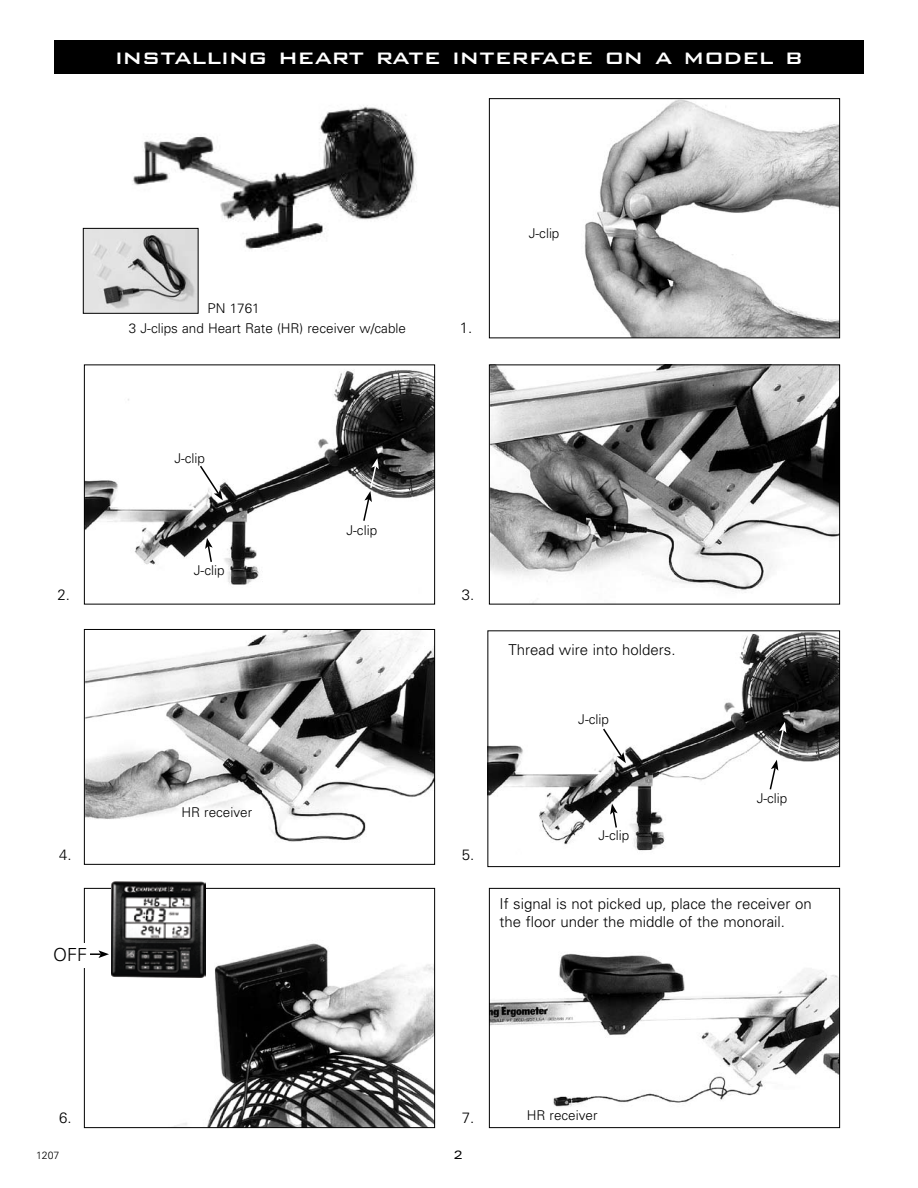
<style>
.page{position:relative;width:918px;height:1188px;background:#fff}
.page>*{position:absolute;margin:0;border:0;box-sizing:border-box;transform-origin:0 0}
.t1{font:500 27px "Bank Gothic BT";color:#fff}
.t2{font:300 18px "Univers";color:#000}
.t3{font:300 15px/18px "Univers";color:#000}
.t4{font:300 13.5px/19.5px "Univers";color:#000}
.t5{font:expanded 12px "Univers";color:#000}
.t6{font:300 10.5px "Univers";color:#000}
</style>
<div class="page">
<img style="left:124px;top:105px;width:293px;height:145px">
<img style="left:584px;top:100px;width:254px;height:236px">
<div style="left:489px;top:98px;width:351px;height:240px;border:1px solid #000"></div>
<img style="left:491px;top:367px;width:347px;height:236px">
<div style="left:489px;top:365px;width:351px;height:240px;border:1px solid #000"></div>
<img style="left:86px;top:370px;width:347px;height:215px">
<div style="left:84px;top:364px;width:351px;height:241px;border:1px solid #000"></div>
<img style="left:86px;top:631px;width:347px;height:211px">
<div style="left:84px;top:629px;width:351px;height:236px;border:1px solid #000"></div>
<img style="left:489px;top:632px;width:349px;height:219px">
<div style="left:487px;top:630px;width:353px;height:237px;border:1px solid #000"></div>
<img style="left:176px;top:943px;width:257px;height:183px">
<div style="left:84px;top:888px;width:351px;height:240px;border:1px solid #000"></div>
<img style="left:491px;top:953px;width:347px;height:154px">
<div style="left:489px;top:888px;width:351px;height:240px;border:1px solid #000"></div>
<div style="left:54px;top:40px;width:810px;height:34px;background:#000"></div>
<svg style="left:198px;top:464px;width:25px;height:36px"></svg>
<svg style="left:205px;top:538px;width:8px;height:26px"></svg>
<div style="left:507px;top:642px;width:178px;height:20px;background:#fff"></div>
<img style="left:111px;top:881px;width:95px;height:96px">
<div style="left:52px;top:944px;width:41px;height:24px;background:#fff"></div>
<svg style="left:90px;top:950px;width:19px;height:8px"></svg>
<svg style="left:362px;top:458px;width:17px;height:65px"></svg>
<svg style="left:602px;top:727px;width:24px;height:36px"></svg>
<svg style="left:610px;top:804px;width:8px;height:25px"></svg>
<svg style="left:777px;top:722px;width:9px;height:31px"></svg>
<svg style="left:769px;top:760px;width:9px;height:31px"></svg>
<img style="left:85px;top:230px;width:112px;height:82px">
<div style="left:83px;top:228px;width:116px;height:86px;border:1px solid #000"></div>
<h1 class="t1" style="left:115px;top:43px;width:689px">installing heart rate interface on a model b</h1>
<p class="t3" style="left:57px;top:585px;width:14px">2.</p>
<p class="t4" style="left:129px;top:299px;width:279px;text-indent:79px">PN 1761<br>3 J-clips and Heart Rate (HR) receiver w/cable</p>
<p class="t4" style="left:174px;top:449px;width:32px">J-clip</p>
<p class="t4" style="left:194px;top:560px;width:32px">J-clip</p>
<p class="t4" style="left:346px;top:521px;width:32px">J-clip</p>
<p class="t3" style="left:59px;top:846px;width:14px">4.</p>
<p class="t2" style="left:53px;top:944px;width:36px">OFF</p>
<p class="t4" style="left:181px;top:802px;width:72px">HR receiver</p>
<p class="t3" style="left:460px;top:319px;width:14px">1.</p>
<p class="t4" style="left:529px;top:223px;width:32px">J-clip</p>
<p class="t3" style="left:462px;top:585px;width:14px">3.</p>
<p class="t3" style="left:462px;top:846px;width:14px">5.</p>
<p class="t3" style="left:509px;top:641px;width:169px">Thread wire into holders.</p>
<p class="t4" style="left:578px;top:709px;width:32px">J-clip</p>
<p class="t4" style="left:599px;top:825px;width:32px">J-clip</p>
<p class="t4" style="left:757px;top:788px;width:32px">J-clip</p>
<p class="t3" style="left:500px;top:895px;width:314px">If signal is not picked up, place the receiver on the floor under the middle of the monorail.</p>
<p class="t3" style="left:59px;top:1109px;width:14px">6.</p>
<p class="t3" style="left:462px;top:1109px;width:14px">7.</p>
<p class="t6" style="left:36px;top:1149px;width:25px">1207</p>
<p class="t5" style="left:454px;top:1147px;width:10px">2</p>
<p class="t4" style="left:527px;top:1106px;width:72px">HR receiver</p>
</div>
